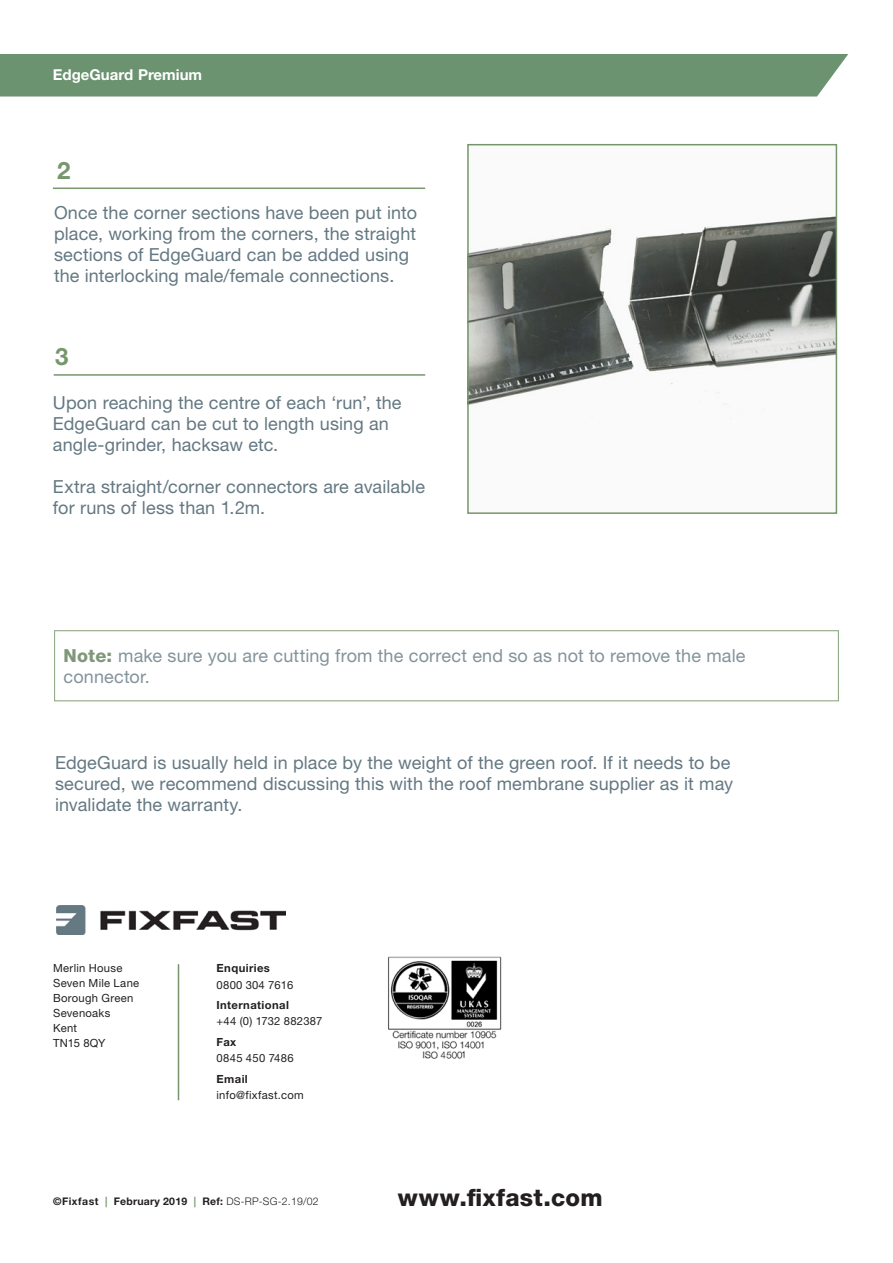
<style>
.page{position:relative;width:893px;height:1263px;background:#fff}
.page>*{position:absolute;margin:0;border:0;box-sizing:border-box;transform-origin:0 0}
.t1{font:800 24px "Helvetica Neue LT Std";letter-spacing:.015em;color:#231f20}
.t2{font:700 24px "Helvetica Neue LT Std";color:#77966b}
.t3{font:18px/21px "Helvetica Neue LT Std";letter-spacing:.005em;color:#647882}
.t4{font:700 15px "Helvetica Neue LT Std";color:#fff}
.t5{font:11.25px "Helvetica Neue LT Std";letter-spacing:.025em;color:#231f20}
.t6{font:700 11.25px "Helvetica Neue LT Std";letter-spacing:.035em;color:#231f20}
.t7{font:700 10.5px "Helvetica Neue LT Std";letter-spacing:.02em;color:#231f20}
.s1{font-weight:800;color:#617e59}
.s2{color:#77966b}
.s3{font-weight:300}
</style>
<div class="page">
<hr style="left:178px;top:964px;width:1px;height:136px;background:#77966b">
<img style="left:56px;top:906px;width:229px;height:29px">
<div style="left:54px;top:630px;width:785px;height:71px;border:1px solid #77966b"></div>
<div style="left:0;top:54px;width:848px;height:43px;background:#6b9370"></div>
<img style="left:470px;top:216px;width:364px;height:203px">
<div style="left:467px;top:144px;width:370px;height:370px;border:2px solid #77966b"></div>
<hr style="left:54px;top:374px;width:371px;height:2px;background:#77966b">
<hr style="left:53px;top:188px;width:372px;height:1px;background:#77966b">
<img style="left:388px;top:956px;width:114px;height:103px">
<p class="t4" style="left:53px;top:66px;width:151px">EdgeGuard Premium</p>
<p class="t2" style="left:57px;top:156px;width:15px">2</p>
<p class="t3" style="left:54px;top:202px;width:364px">Once the corner sections have been put into place, working from the corners, the straight</p>
<p class="t3" style="left:54px;top:244px;width:357px">sections of EdgeGuard can be added using the interlocking male/female connections.</p>
<p class="t2" style="left:55px;top:341px;width:15px">3</p>
<p class="t3" style="left:53px;top:391px;width:350px">Upon reaching the centre of each ‘run’, the<br>EdgeGuard can be cut to length using an</p>
<p class="t3" style="left:53px;top:433px;width:227px">angle-grinder, hacksaw etc.</p>
<p class="t3" style="left:53px;top:475px;width:374px">Extra straight/corner connectors are available for runs of less than 1.2m.</p>
<p class="t3" style="left:64px;top:644px;width:683px"><span class="s1">Note:</span> make sure you are cutting from the correct end so as not to remove the male connector.</p>
<p class="t3" style="left:55px;top:752px;width:677px">EdgeGuard is usually held in place by the weight of the green roof. If it needs to be</p>
<p class="t3" style="left:55px;top:773px;width:680px">secured, we recommend discussing this with the roof membrane supplier as it may</p>
<p class="t3" style="left:55px;top:794px;width:189px">invalidate the warranty.</p>
<p class="t5" style="left:53px;top:961px;width:71px">Merlin House</p>
<p class="t5" style="left:53px;top:976px;width:88px">Seven Mile Lane</p>
<p class="t5" style="left:53px;top:991px;width:82px">Borough Green</p>
<p class="t5" style="left:53px;top:1006px;width:59px">Sevenoaks</p>
<p class="t5" style="left:53px;top:1021px;width:25px">Kent</p>
<p class="t5" style="left:53px;top:1036px;width:54px">TN15 8QY</p>
<p class="t6" style="left:217px;top:961px;width:55px">Enquiries</p>
<p class="t5" style="left:217px;top:978px;width:78px">0800 304 7616</p>
<p class="t6" style="left:217px;top:998px;width:74px">International</p>
<p class="t5" style="left:217px;top:1014px;width:107px">+44 (0) 1732 882387</p>
<p class="t6" style="left:217px;top:1035px;width:21px">Fax</p>
<p class="t5" style="left:217px;top:1051px;width:79px">0845 450 7486</p>
<p class="t6" style="left:217px;top:1072px;width:33px">Email</p>
<p class="t5" style="left:217px;top:1088px;width:89px">info@fixfast.com</p>
<p class="t7" style="left:53px;top:1195px;width:267px">©Fixfast <span class="s2">|</span> February 2019 <span class="s2">|</span> Ref: <span class="s3">DS-RP-SG-2.19/02</span></p>
<p class="t1" style="left:398px;top:1183px;width:206px">www.fixfast.com</p>
</div>
